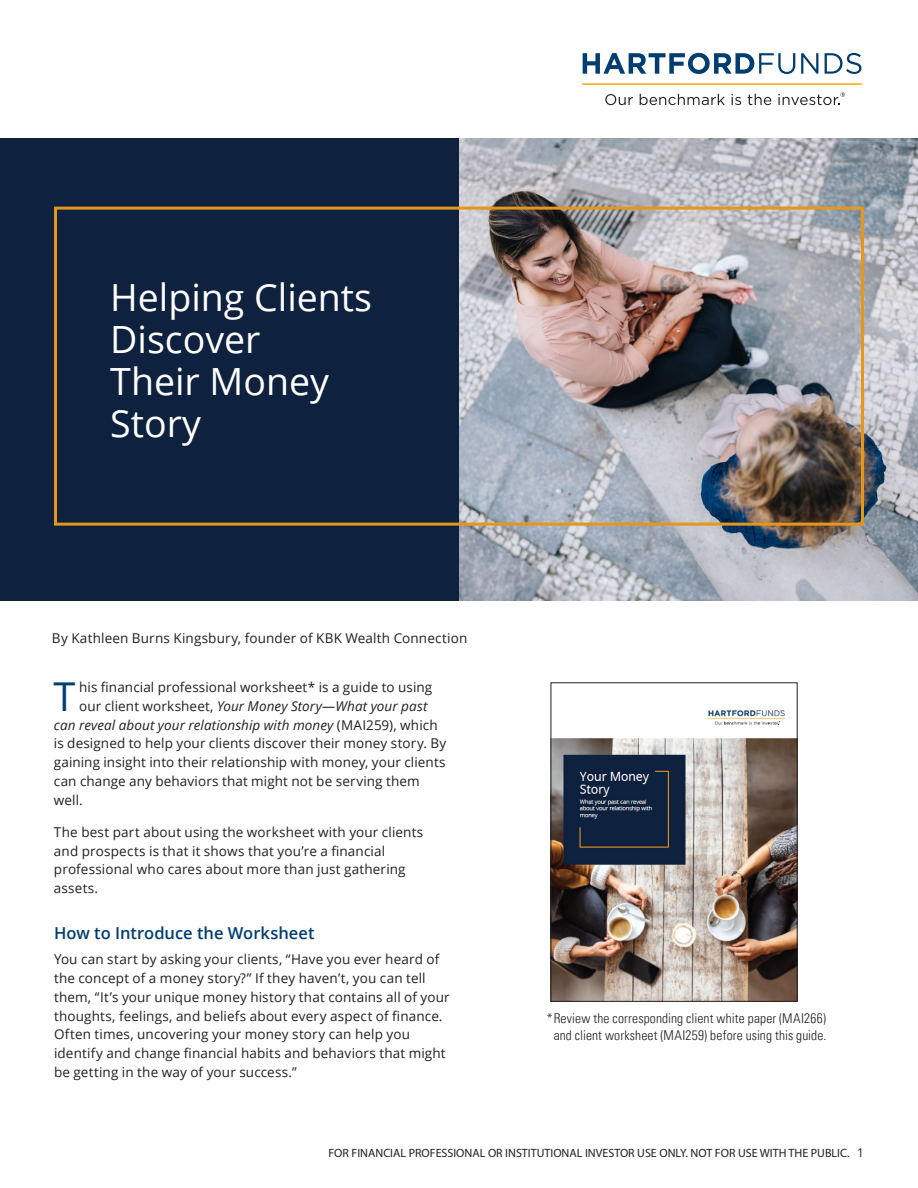
<style>
.page{position:relative;width:918px;height:1188px;background:#fff}
.page>*{position:absolute;margin:0;border:0;box-sizing:border-box;transform-origin:0 0}
.text{font:39.75px "Open Sans";color:#003d71}
.heading{font:37.5px/42px "Open Sans";color:#fff}
.text-2{font:600 16.5px "Open Sans";color:#003d71}
.text-3{font:13.5px/18.8px "Open Sans";letter-spacing:.01em;color:#231f20}
.text-4{font:italic 13.5px "Open Sans";letter-spacing:.005em;color:#231f20}
.text-5{font:300 condensed 13.5px/16.5px "Univers LT Pro";letter-spacing:.015em;color:#231f20;text-align:center}
.Quote_Don{font:12px "Myriad Pro";color:#231f20}
.s1{font-style:normal}
.s2{font-family:"Open Sans"}
</style>
<div class="page">
<svg style="left:583px;top:53px;width:212px;height:21px"></svg>
<svg style="left:801px;top:53px;width:17px;height:21px"></svg>
<svg style="left:825px;top:53px;width:36px;height:21px"></svg>
<hr style="left:582px;top:83px;width:280px;height:2px;background:#ffa700">
<svg style="left:605px;top:94px;width:28px;height:11px"></svg>
<svg style="left:640px;top:94px;width:85px;height:11px"></svg>
<svg style="left:732px;top:94px;width:9px;height:11px"></svg>
<svg style="left:748px;top:94px;width:23px;height:11px"></svg>
<svg style="left:778px;top:92px;width:67px;height:13px"></svg>
<img style="left:553px;top:709px;width:242px;height:291px">
<div style="left:551px;top:682px;width:246px;height:320px;border:1px solid #231f20"></div>
<img style="left:459px;top:138px;width:459px;height:462px">
<div style="left:0;top:138px;width:459px;height:462px;background:#0e213f"></div>
<div style="left:54px;top:207px;width:810px;height:319px;border:3px solid #e69618"></div>
<p class="heading" style="left:110px;top:275px;width:263px">Helping Clients<br>Discover<br>Their Money<br>Story</p>
<p class="text-3" style="left:52px;top:629px;width:417px">By Kathleen Burns Kingsbury, founder of KBK Wealth Connection</p>
<p class="text" style="left:54px;top:669px;width:23px">T</p>
<p class="text-3" style="left:79px;top:677px;width:355px">his financial professional worksheet* is a guide to using</p>
<p class="text-4" style="left:79px;top:697px;width:350px"><span class="s1">our client worksheet,</span> Your Money Story—What your past</p>
<p class="text-4" style="left:54px;top:715px;width:385px">can reveal about your relationship with money <span class="s1">(MAI259), which</span></p>
<p class="text-3" style="left:54px;top:734px;width:394px">is designed to help your clients discover their money story. By</p>
<p class="text-3" style="left:54px;top:752px;width:393px">gaining insight into their relationship with money, your clients</p>
<p class="text-3" style="left:54px;top:771px;width:367px">can change any behaviors that might not be serving them</p>
<p class="text-3" style="left:54px;top:790px;width:30px">well.</p>
<p class="text-3" style="left:54px;top:822px;width:371px">The best part about using the worksheet with your clients and prospects is that it shows that you’re a financial professional who cares about more than just gathering assets.</p>
<p class="text-2" style="left:54px;top:922px;width:262px">How to Introduce the Worksheet</p>
<p class="text-3" style="left:54px;top:950px;width:397px">You can start by asking your clients, “Have you ever heard of the concept of a money story?” If they haven’t, you can tell them, “It’s your unique money history that contains all of your thoughts, feelings, and beliefs about every aspect of finance.<br>Often times, uncovering your money story can help you identify and change financial habits and behaviors that might be getting in the way of your success.”</p>
<p class="text-5" style="left:547px;top:1009px;width:281px">*Review the corresponding client white paper (MAI266) and client worksheet (MAI259) before using this guide.</p>
<p class="Quote_Don" style="left:328px;top:1145px;width:537px">FOR FINANCIAL PROFESSIONAL OR INSTITUTIONAL INVESTOR USE ONLY. NOT FOR USE WITH THE PUBLIC. <span class="s2">1</span></p>
</div>
